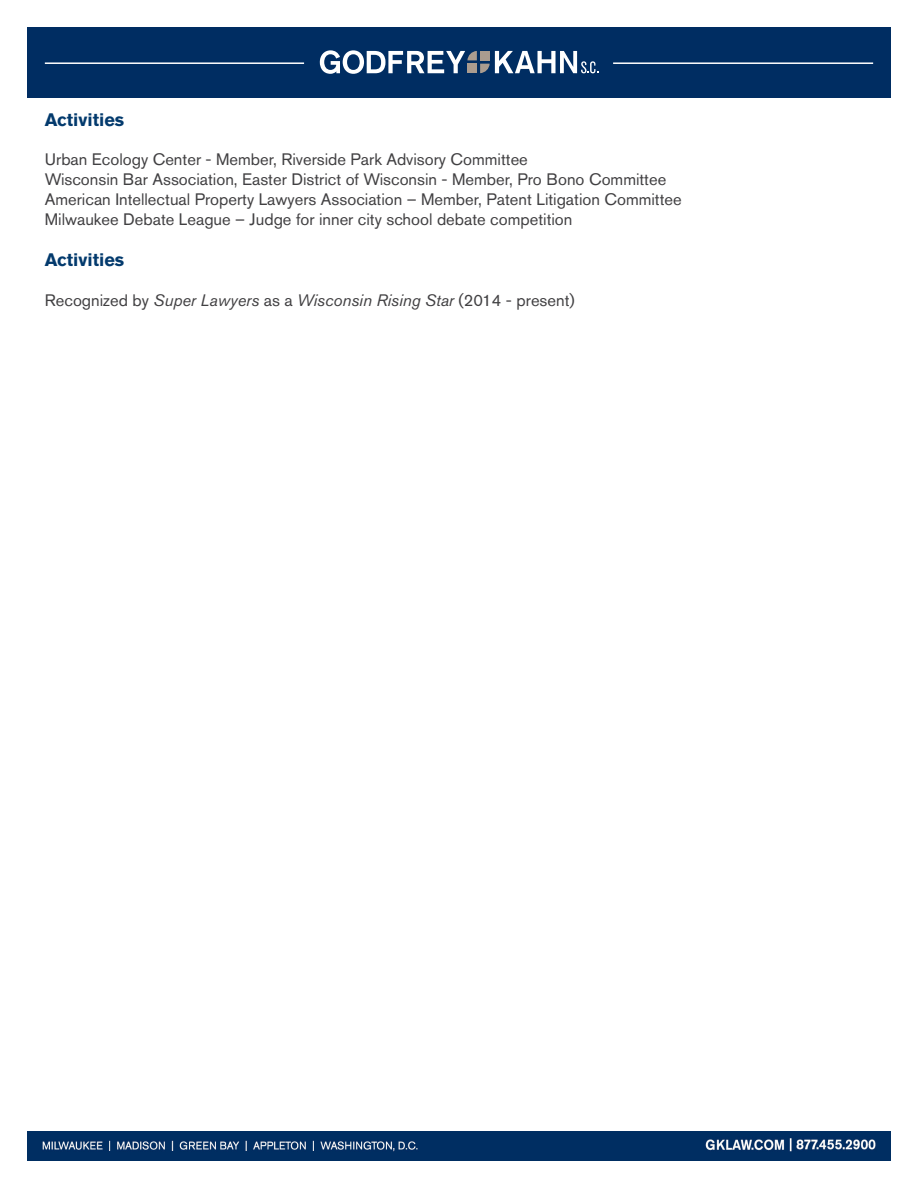
<style>
.page{position:relative;width:918px;height:1188px;background:#fff}
.page>*{position:absolute;margin:0;border:0;box-sizing:border-box;transform-origin:0 0}
.t1{font:700 18px "Akzidenz Grotesk Std";color:#033a6d}
.t2{font:16.5px/19.8px "Akzidenz Grotesk Std";color:#414042}
.t3{font:italic 16.5px "Akzidenz Grotesk Std";color:#414042}
.s1{font-style:normal}
</style>
<div class="page">
<div style="left:27px;top:27px;width:864px;height:70px;background:#002d62"></div>
<svg style="left:320px;top:50px;width:278px;height:24px"></svg>
<hr style="left:45px;top:62px;width:259px;height:2px;background:#fff">
<hr style="left:613px;top:62px;width:260px;height:2px;background:#fff">
<img style="left:27px;top:1132px;width:864px;height:29px">
<p class="t1" style="left:45px;top:109px;width:81px">Activities</p>
<p class="t2" style="left:45px;top:150px;width:638px">Urban Ecology Center - Member, Riverside Park Advisory Committee<br>Wisconsin Bar Association, Easter District of Wisconsin - Member, Pro Bono Committee American Intellectual Property Lawyers Association – Member, Patent Litigation Committee Milwaukee Debate League – Judge for inner city school debate competition</p>
<p class="t1" style="left:45px;top:249px;width:81px">Activities</p>
<p class="t3" style="left:45px;top:290px;width:531px"><span class="s1">Recognized by</span> Super Lawyers <span class="s1">as a</span> Wisconsin Rising Star <span class="s1">(2014 - present)</span></p>
</div>
